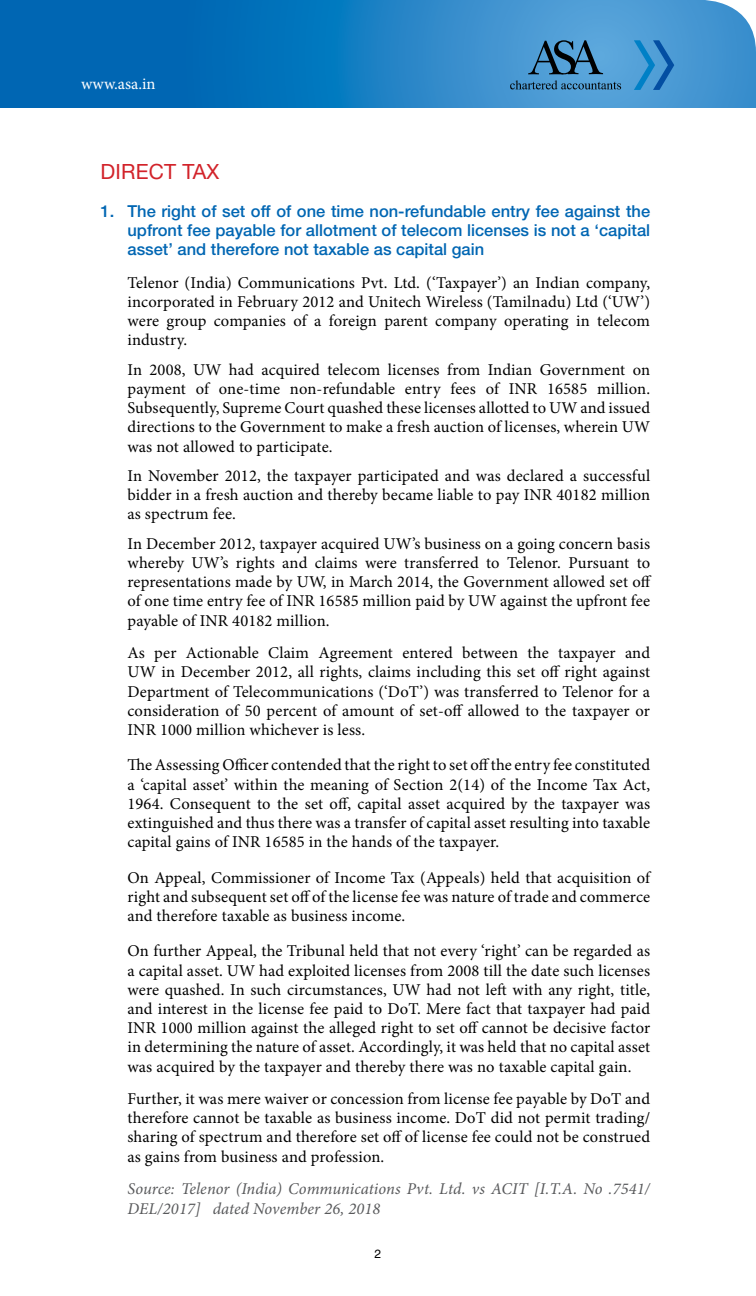
<style>
.page{position:relative;width:756px;height:1296px;background:#fff}
.page>*{position:absolute;margin:0;border:0;box-sizing:border-box;transform-origin:0 0}
.t1{font:21px "Helvetica Neue";letter-spacing:.01em;color:#d2232a}
.t2{font:16.5px/19.2px "Minion Pro";letter-spacing:.01em;color:#000;text-align:justify}
.t3{font:500 16.5px/19.2px "Helvetica Neue";color:#0066b3;text-align:justify}
.t4{font:italic 16.5px/20.2px "Minion Pro";letter-spacing:.005em;color:#58595b}
.t5{font:16.5px "Minion Pro";letter-spacing:.005em;color:#fff}
.t6{font:12px "Helvetica";color:#000}
</style>
<div class="page">
<svg style="left:0;top:0;width:756px;height:108px;background:#207fc3"></svg>
<svg style="left:634px;top:40px;width:40px;height:50px;background:#378ccb"></svg>
<svg style="left:510px;top:80px;width:111px;height:9px"></svg>
<svg style="left:528px;top:40px;width:75px;height:34px;background:#3c739a"></svg>
<p class="t5" style="left:81px;top:73px;width:76px">www.asa.in</p>
<p class="t1" style="left:100px;top:159px;width:120px">DIRECT TAX</p>
<p class="t3" style="left:127px;top:201px;width:524px;text-indent:-27px">1. The right of set off of one time non-refundable entry fee against the upfront fee payable for allotment of telecom licenses is not a ‘capital asset’ and therefore not taxable as capital gain</p>
<p class="t2" style="left:127px;top:273px;width:524px">Telenor (India) Communications Pvt. Ltd. (‘Taxpayer’) an Indian company, incorporated in February 2012 and Unitech Wireless (Tamilnadu) Ltd (‘UW’) were group companies of a foreign parent company operating in telecom industry.</p>
<p class="t2" style="left:127px;top:360px;width:524px">In 2008, UW had acquired telecom licenses from Indian Government on payment of one-time non-refundable entry fees of INR 16585 million.<br>Subsequently, Supreme Court quashed these licenses allotted to UW and issued directions to the Government to make a fresh auction of licenses, wherein UW was not allowed to participate.</p>
<p class="t2" style="left:127px;top:466px;width:524px">In November 2012, the taxpayer participated and was declared a successful bidder in a fresh auction and thereby became liable to pay INR 40182 million as spectrum fee.</p>
<p class="t2" style="left:127px;top:534px;width:526px">In December 2012, taxpayer acquired UW’s business on a going concern basis whereby UW’s rights and claims were transferred to Telenor. Pursuant to representations made by UW, in March 2014, the Government allowed set off of one time entry fee of INR 16585 million paid by UW against the upfront fee payable of INR 40182 million.</p>
<p class="t2" style="left:127px;top:643px;width:524px">As per Actionable Claim Agreement entered between the taxpayer and UW in December 2012, all rights, claims including this set off right against Department of Telecommunications (‘DoT’) was transferred to Telenor for a consideration of 50 percent of amount of set-off allowed to the taxpayer or INR 1000 million whichever is less.</p>
<p class="t2" style="left:127px;top:756px;width:524px">The Assessing Officer contended that the right to set off the entry fee constituted a ‘capital asset’ within the meaning of Section 2(14) of the Income Tax Act, 1964. Consequent to the set off, capital asset acquired by the taxpayer was extinguished and thus there was a transfer of capital asset resulting into taxable capital gains of INR 16585 in the hands of the taxpayer.</p>
<p class="t2" style="left:127px;top:868px;width:524px">On Appeal, Commissioner of Income Tax (Appeals) held that acquisition of right and subsequent set off of the license fee was nature of trade and commerce and therefore taxable as business income.</p>
<p class="t2" style="left:127px;top:942px;width:524px">On further Appeal, the Tribunal held that not every ‘right’ can be regarded as a capital asset. UW had exploited licenses from 2008 till the date such licenses were quashed. In such circumstances, UW had not left with any right, title, and interest in the license fee paid to DoT. Mere fact that taxpayer had paid INR 1000 million against the alleged right to set off cannot be decisive factor in determining the nature of asset. Accordingly, it was held that no capital asset was acquired by the taxpayer and thereby there was no taxable capital gain.</p>
<p class="t2" style="left:127px;top:1089px;width:524px">Further, it was mere waiver or concession from license fee payable by DoT and therefore cannot be taxable as business income. DoT did not permit trading/ sharing of spectrum and therefore set off of license fee could not be construed as gains from business and profession.</p>
<p class="t4" style="left:127px;top:1179px;width:524px">Source: Telenor (India) Communications Pvt. Ltd. vs ACIT [I.T.A. No .7541/<br>DEL/2017] dated November 26, 2018</p>
<p class="t6" style="left:375px;top:1247px;width:8px">2</p>
</div>
